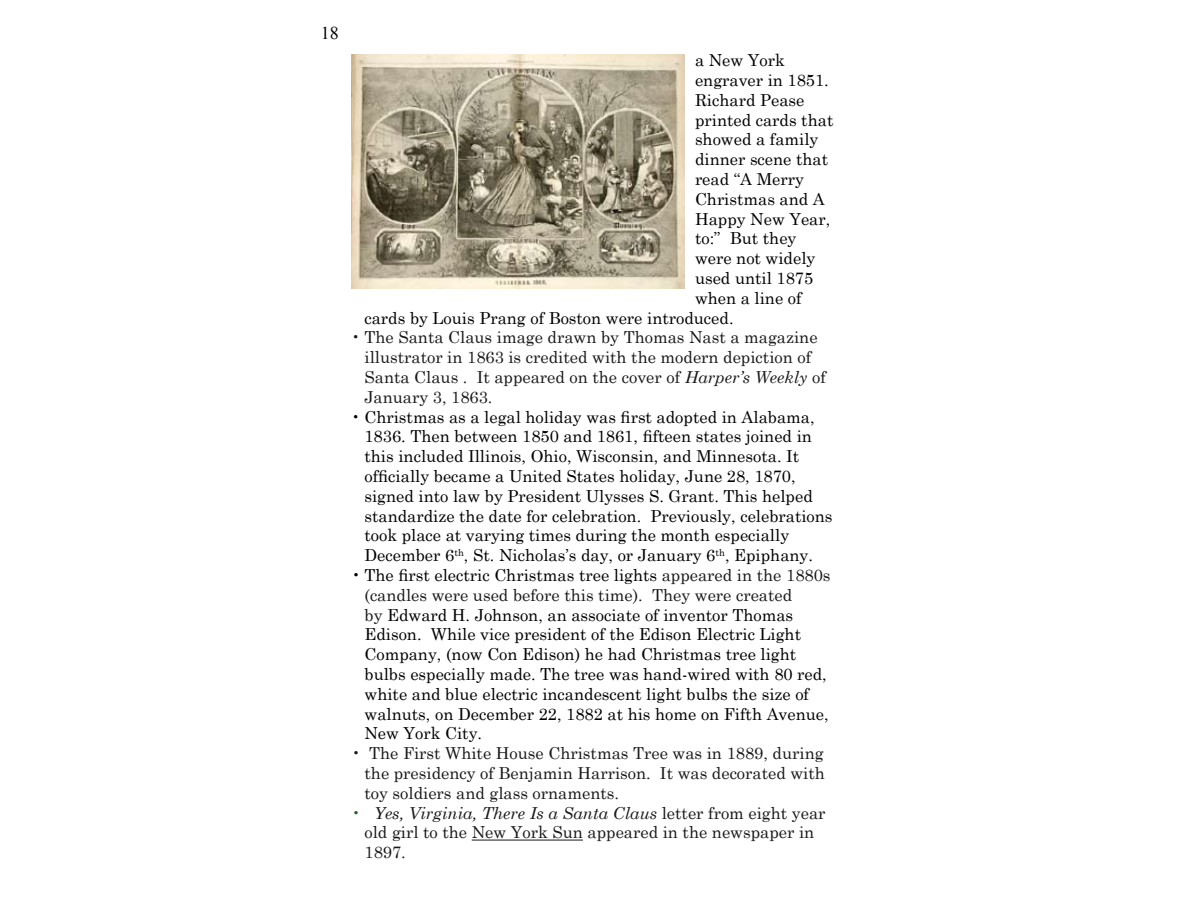
<style>
.page{position:relative;width:1188px;height:918px;background:#fff}
.page>*{position:absolute;margin:0;border:0;box-sizing:border-box;transform-origin:0 0}
.t1{font:18px "Times New Roman";color:#000}
.t2{font:16.5px/19.8px "Century Schoolbook";color:#000}
.t3{font:16.5px/19.8px "Century Schoolbook";color:#191919}
.s1{font-style:italic}
.s2{color:#191919}
.s3{color:#255f2d}
</style>
<div class="page">
<hr style="left:472px;top:840px;width:111px;height:1px;background:#191919">
<img style="left:351px;top:54px;width:333px;height:234px">
<p class="t1" style="left:321px;top:21px;width:19px">18</p>
<p class="t2" style="left:695px;top:49px;width:91px">a New York</p>
<p class="t2" style="left:695px;top:69px;width:135px">engraver in 1851.</p>
<p class="t2" style="left:695px;top:89px;width:111px">Richard Pease</p>
<p class="t2" style="left:695px;top:108px;width:140px">printed cards that</p>
<p class="t2" style="left:695px;top:128px;width:125px">showed a family</p>
<p class="t2" style="left:695px;top:148px;width:135px">dinner scene that</p>
<p class="t2" style="left:695px;top:168px;width:111px">read “A Merry</p>
<p class="t2" style="left:695px;top:188px;width:131px">Christmas and A</p>
<p class="t2" style="left:695px;top:207px;width:137px">Happy New Year,</p>
<p class="t2" style="left:695px;top:227px;width:103px">to:” But they</p>
<p class="t2" style="left:695px;top:247px;width:122px">were not widely</p>
<p class="t2" style="left:695px;top:267px;width:120px">used until 1875</p>
<p class="t2" style="left:695px;top:287px;width:108px">when a line of</p>
<p class="t2" style="left:364px;top:306px;width:371px">cards by Louis Prang of Boston were introduced.</p>
<p class="t3" style="left:364px;top:326px;width:463px;text-indent:-13px">• The Santa Claus image drawn by Thomas Nast a magazine illustrator in 1863 is credited with the modern depiction of Santa Claus . It appeared on the cover of <span class="s1">Harper’s Weekly</span> of January 3, 1863.</p>
<p class="t2" style="left:364px;top:405px;width:470px;text-indent:-13px">• Christmas as a legal holiday was first adopted in Alabama, 1836. Then between 1850 and 1861, fifteen states joined in this included Illinois, Ohio, Wisconsin, and Minnesota. It officially became a United States holiday, June 28, 1870, signed into law by President Ulysses S. Grant. This helped standardize the date for celebration. Previously, celebrations took place at varying times during the month especially December 6<sup>th</sup>, St. Nicholas’s day, or January 6<sup>th</sup>, Epiphany.</p>
<p class="t2" style="left:365px;top:564px;width:467px;text-indent:-13px">• The first electric Christmas tree lights <span class="s2">appeared in the 1880s (candles were used before this time). They were created<br>by</span> Edward H. Johnson, an associate of inventor Thomas Edison. While vice president of the Edison Electric Light Company, (now Con Edison) he had Christmas tree light bulbs especially made. The tree was hand-wired with 80 red, white and blue electric incandescent light bulbs the size of walnuts, on December 22, 1882 at his home on Fifth Avenue, New York City.</p>
<p class="t3" style="left:365px;top:742px;width:462px;text-align:justify;text-indent:-14px">• The First White House Christmas Tree was in 1889, during the presidency of Benjamin Harrison. It was decorated with toy soldiers and glass ornaments.</p>
<p class="t3" style="left:365px;top:801px;width:462px;text-indent:-14px"><span class="s3">•</span> <span class="s1">Yes, Virginia, There Is a Santa Claus</span> letter from eight year old girl to the New York Sun appeared in the newspaper in<br>1897.</p>
</div>
